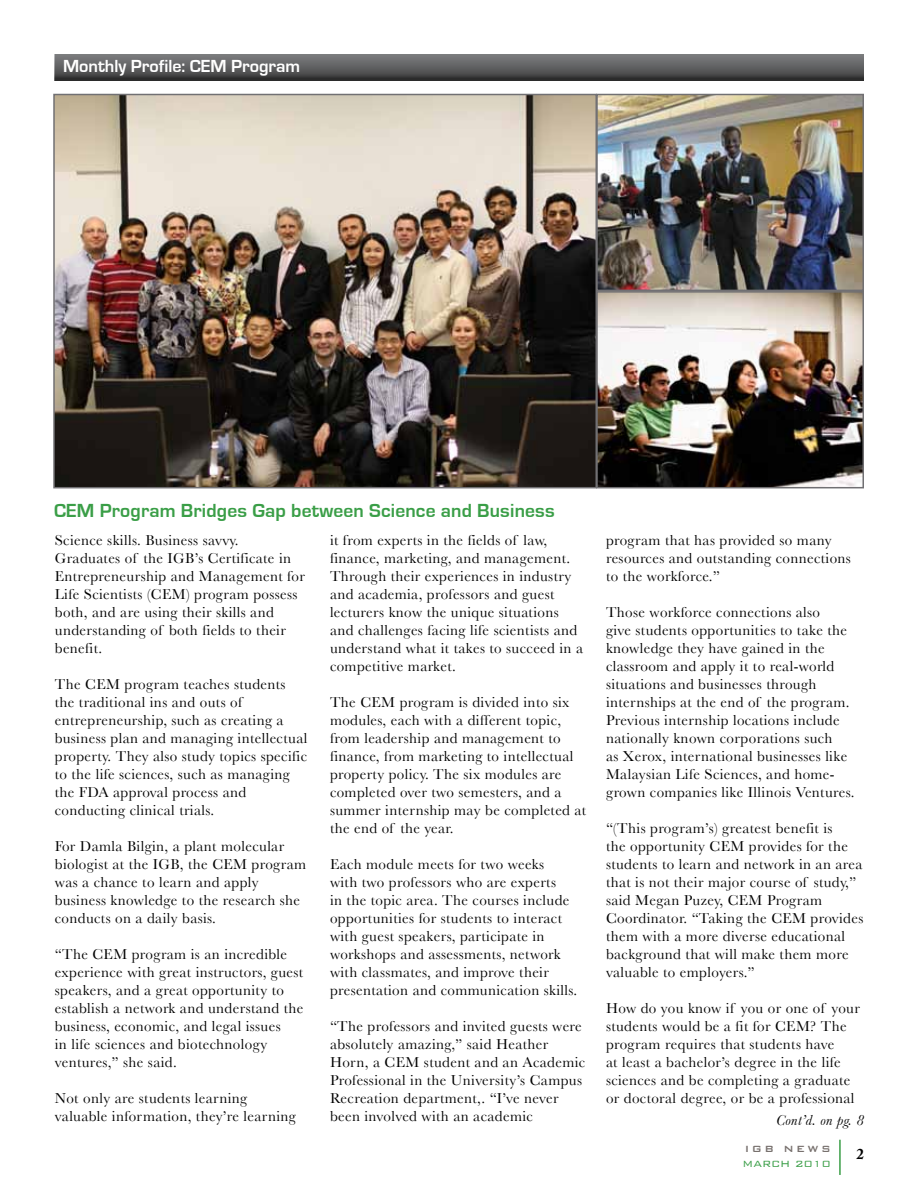
<style>
.page{position:relative;width:918px;height:1188px;background:#fff}
.page>*{position:absolute;margin:0;border:0;box-sizing:border-box;transform-origin:0 0}
.t1{font:700 19.5px "Eurostile";letter-spacing:.01em;color:#3a9e47}
.t2{font:700 18px "Eurostile";color:#fff}
.t3{font:15px/18px "Baskerville";letter-spacing:.025em;color:#000}
.t4{font:italic 15px "Baskerville";letter-spacing:.025em;color:#000}
.t5{font:700 15px "Adobe Caslon Pro";color:#000}
.t6{font:300 12px "Bank Gothic";color:#3a9e47}
.t7{font:500 12px "Bank Gothic";letter-spacing:.2em;color:#78716e}
</style>
<div class="page">
<div style="left:55px;top:54px;width:808px;height:26px;background:linear-gradient(to bottom,#838587,#383838)"></div>
<img style="left:56px;top:97px;width:538px;height:388px">
<div style="left:53px;top:94px;width:544px;height:394px;border:2px solid #717073"></div>
<img style="left:599px;top:97px;width:262px;height:191px">
<div style="left:596px;top:94px;width:268px;height:197px;border:2px solid #717073"></div>
<img style="left:599px;top:294px;width:262px;height:191px">
<div style="left:596px;top:291px;width:268px;height:197px;border:2px solid #717073"></div>
<hr style="left:839px;top:1140px;width:2px;height:35px;background:#3a9e47">
<p class="t2" style="left:63px;top:56px;width:239px">Monthly Profile: CEM Program</p>
<h1 class="t1" style="left:54px;top:500px;width:502px">CEM Program Bridges Gap between Science and Business</h1>
<p class="t3" style="left:55px;top:531px;width:252px">Science skills. Business savvy.<br>Graduates of the IGB’s Certificate in<br>Entrepreneurship and Management for<br>Life Scientists (CEM) program possess both, and are using their skills and understanding of both fields to their benefit.</p>
<p class="t3" style="left:55px;top:675px;width:254px">The CEM program teaches students the traditional ins and outs of entrepreneurship, such as creating a business plan and managing intellectual property. They also study topics specific to the life sciences, such as managing the FDA approval process and conducting clinical trials.</p>
<p class="t3" style="left:55px;top:837px;width:253px">For Damla Bilgin, a plant molecular biologist at the IGB, the CEM program was a chance to learn and apply business knowledge to the research she conducts on a daily basis.</p>
<p class="t3" style="left:55px;top:945px;width:250px">“The CEM program is an incredible experience with great instructors, guest speakers, and a great opportunity to establish a network and understand the business, economic, and legal issues<br>in life sciences and biotechnology ventures,” she said.</p>
<p class="t3" style="left:55px;top:1089px;width:243px">Not only are students learning valuable information, they’re learning</p>
<p class="t3" style="left:330px;top:531px;width:255px">it from experts in the fields of law, finance, marketing, and management.<br>Through their experiences in industry and academia, professors and guest lecturers know the unique situations and challenges facing life scientists and understand what it takes to succeed in a competitive market.</p>
<p class="t3" style="left:330px;top:693px;width:258px">The CEM program is divided into six modules, each with a different topic, from leadership and management to finance, from marketing to intellectual property policy. The six modules are completed over two semesters, and a summer internship may be completed at the end of the year.</p>
<p class="t3" style="left:330px;top:855px;width:249px">Each module meets for two weeks<br>with two professors who are experts<br>in the topic area. The courses include opportunities for students to interact with guest speakers, participate in workshops and assessments, network with classmates, and improve their presentation and communication skills.</p>
<p class="t3" style="left:330px;top:1017px;width:257px">“The professors and invited guests were absolutely amazing,” said Heather Horn, a CEM student and an Academic Professional in the University’s Campus Recreation department,. “I’ve never been involved with an academic</p>
<p class="t3" style="left:606px;top:531px;width:246px">program that has provided so many resources and outstanding connections to the workforce.”</p>
<p class="t3" style="left:606px;top:603px;width:250px">Those workforce connections also<br>give students opportunities to take the knowledge they have gained in the classroom and apply it to real-world situations and businesses through internships at the end of the program.<br>Previous internship locations include nationally known corporations such<br>as Xerox, international businesses like Malaysian Life Sciences, and home&shy;grown companies like Illinois Ventures.</p>
<p class="t3" style="left:606px;top:819px;width:259px">“(This program’s) greatest benefit is<br>the opportunity CEM provides for the students to learn and network in an area that is not their major course of study,” said Megan Puzey, CEM Program Coordinator. “Taking the CEM provides them with a more diverse educational background that will make them more valuable to employers.”</p>
<p class="t3" style="left:606px;top:999px;width:255px">How do you know if you or one of your students would be a fit for CEM? The program requires that students have<br>at least a bachelor’s degree in the life sciences and be completing a graduate or doctoral degree, or be a professional</p>
<p class="t7" style="left:745px;top:1140px;width:88px">IGB NEWS</p>
<p class="t6" style="left:743px;top:1155px;width:90px">MARCH 2010</p>
<p class="t4" style="left:776px;top:1112px;width:90px">Cont’d. on pg. 8</p>
<p class="t5" style="left:856px;top:1145px;width:9px">2</p>
</div>
